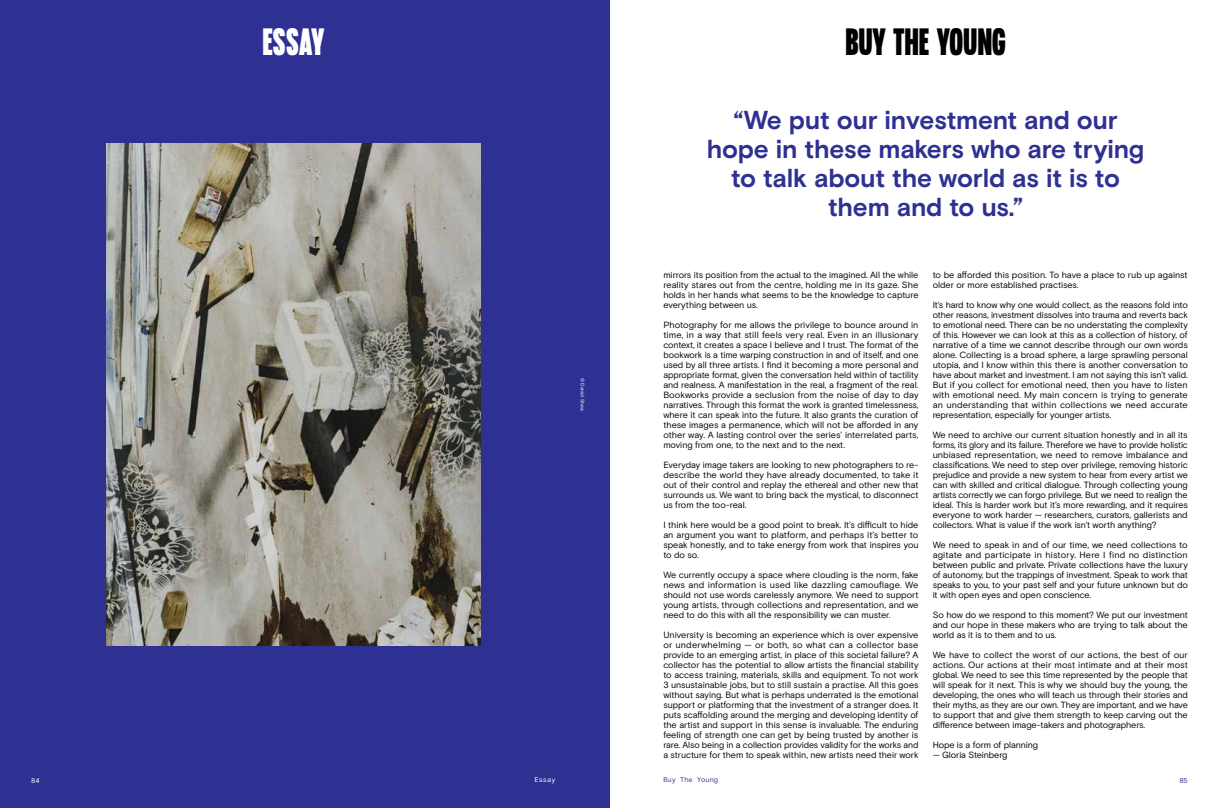
<style>
.page{position:relative;width:1219px;height:808px;background:#fff}
.page>*{position:absolute;margin:0;border:0;box-sizing:border-box;transform-origin:0 0}
.t1{font:38px "Hotshoe 199 v 07 Regular";letter-spacing:-.035em;color:#000}
.t2{font:38px "Hotshoe 199 v 07 Regular";letter-spacing:-.025em;color:#fff}
.t3{font:700 26px/29px "Basis Grotesque Pro";letter-spacing:-.01em;color:#2e3092;text-align:center}
.t4{font:9px/10px "Basis Grotesque Pro";letter-spacing:-.01em;color:#000;text-align:justify}
.t5{font:7px "Basis Grotesque Pro Mono";color:#2e3092}
.t6{font:7px "Basis Grotesque Pro Mono";color:#fff}
.t7{font:5px "Basis Grotesque Pro";letter-spacing:-.005em;color:#fff}
</style>
<div class="page">
<div style="left:0;top:1px;width:609px;height:807px;background:#2e3092"></div>
<img style="left:107px;top:143px;width:373px;height:502px">
<h1 class="t2" style="left:262px;top:21px;width:64px">ESSAY</h1>
<h1 class="t1" style="left:844px;top:21px;width:164px">BUY THE YOUNG</h1>
<p class="t7" style="left:585px;top:378px;width:34px;rotate:90deg">© Daniel Shea</p>
<h2 class="t3" style="left:707px;top:106px;width:439px">“We put our investment and our hope in these makers who are trying to talk about the world as it is to them and to us.”</h2>
<p class="t4" style="left:663px;top:270px;width:257px">mirrors its position from the actual to the imagined. All the while reality stares out from the centre, holding me in its gaze. She holds in her hands what seems to be the knowledge to capture everything between us.</p>
<p class="t4" style="left:663px;top:320px;width:257px">Photography for me allows the privilege to bounce around in time, in a way that still feels very real. Even in an illusionary context, it creates a space I believe and I trust. The format of the bookwork is a time warping construction in and of itself, and one used by all three artists. I find it becoming a more personal and appropriate format, given the conversation held within of tactility and realness. A manifestation in the real, a fragment of the real.<br>Bookworks provide a seclusion from the noise of day to day narratives. Through this format the work is granted timelessness, where it can speak into the future. It also grants the curation of these images a permanence, which will not be afforded in any other way. A lasting control over the series’ interrelated parts, moving from one, to the next and to the next.</p>
<p class="t4" style="left:663px;top:460px;width:257px">Everyday image takers are looking to new photographers to re&shy;describe the world they have already documented, to take it out of their control and replay the ethereal and other new that surrounds us. We want to bring back the mystical, to disconnect us from the too-real.</p>
<p class="t4" style="left:663px;top:520px;width:257px">I think here would be a good point to break. It’s difficult to hide an argument you want to platform, and perhaps it’s better to speak honestly, and to take energy from work that inspires you to do so.</p>
<p class="t4" style="left:663px;top:570px;width:257px">We currently occupy a space where clouding is the norm, fake news and information is used like dazzling camouflage. We should not use words carelessly anymore. We need to support young artists, through collections and representation, and we need to do this with all the responsibility we can muster.</p>
<p class="t4" style="left:663px;top:630px;width:257px">University is becoming an experience which is over expensive or underwhelming — or both, so what can a collector base provide to an emerging artist, in place of this societal failure? A collector has the potential to allow artists the financial stability to access training, materials, skills and equipment. To not work 3 unsustainable jobs, but to still sustain a practise. All this goes without saying. But what is perhaps underrated is the emotional support or platforming that the investment of a stranger does. It puts scaffolding around the merging and developing identity of the artist and support in this sense is invaluable. The enduring feeling of strength one can get by being trusted by another is rare. Also being in a collection provides validity for the works and a structure for them to speak within, new artists need their work</p>
<p class="t4" style="left:933px;top:270px;width:257px">to be afforded this position. To have a place to rub up against older or more established practises.</p>
<p class="t4" style="left:933px;top:300px;width:257px">It’s hard to know why one would collect, as the reasons fold into other reasons, investment dissolves into trauma and reverts back to emotional need. There can be no understating the complexity of this. However we can look at this as a collection of history, of narrative of a time we cannot describe through our own words alone. Collecting is a broad sphere, a large sprawling personal utopia, and I know within this there is another conversation to have about market and investment. I am not saying this isn’t valid.<br>But if you collect for emotional need, then you have to listen with emotional need. My main concern is trying to generate an understanding that within collections we need accurate representation, especially for younger artists.</p>
<p class="t4" style="left:933px;top:430px;width:257px">We need to archive our current situation honestly and in all its forms, its glory and its failure. Therefore we have to provide holistic unbiased representation, we need to remove imbalance and classifications. We need to step over privilege, removing historic prejudice and provide a new system to hear from every artist we can with skilled and critical dialogue. Through collecting young artists correctly we can forgo privilege. But we need to realign the ideal. This is harder work but it’s more rewarding, and it requires everyone to work harder — researchers, curators, gallerists and collectors. What is value if the work isn’t worth anything?</p>
<p class="t4" style="left:933px;top:540px;width:257px">We need to speak in and of our time, we need collections to agitate and participate in history. Here I find no distinction between public and private. Private collections have the luxury of autonomy, but the trappings of investment. Speak to work that speaks to you, to your past self and your future unknown but do it with open eyes and open conscience.</p>
<p class="t4" style="left:933px;top:610px;width:257px">So how do we respond to this moment? We put our investment and our hope in these makers who are trying to talk about the world as it is to them and to us.</p>
<p class="t4" style="left:933px;top:650px;width:257px">We have to collect the worst of our actions, the best of our actions. Our actions at their most intimate and at their most global. We need to see this time represented by the people that will speak for it next. This is why we should buy the young, the developing, the ones who will teach us through their stories and their myths, as they are our own. They are important, and we have to support that and give them strength to keep carving out the difference between image-takers and photographers.</p>
<p class="t4" style="left:933px;top:740px;width:107px">Hope is a form of planning</p>
<p class="t4" style="left:933px;top:750px;width:76px">— Gloria Steinberg</p>
<p class="t6" style="left:31px;top:776px;width:10px">84</p>
<p class="t6" style="left:535px;top:776px;width:23px">Essay</p>
<p class="t5" style="left:663px;top:776px;width:56px">Buy The Young</p>
<p class="t5" style="left:1179px;top:776px;width:10px">85</p>
</div>
